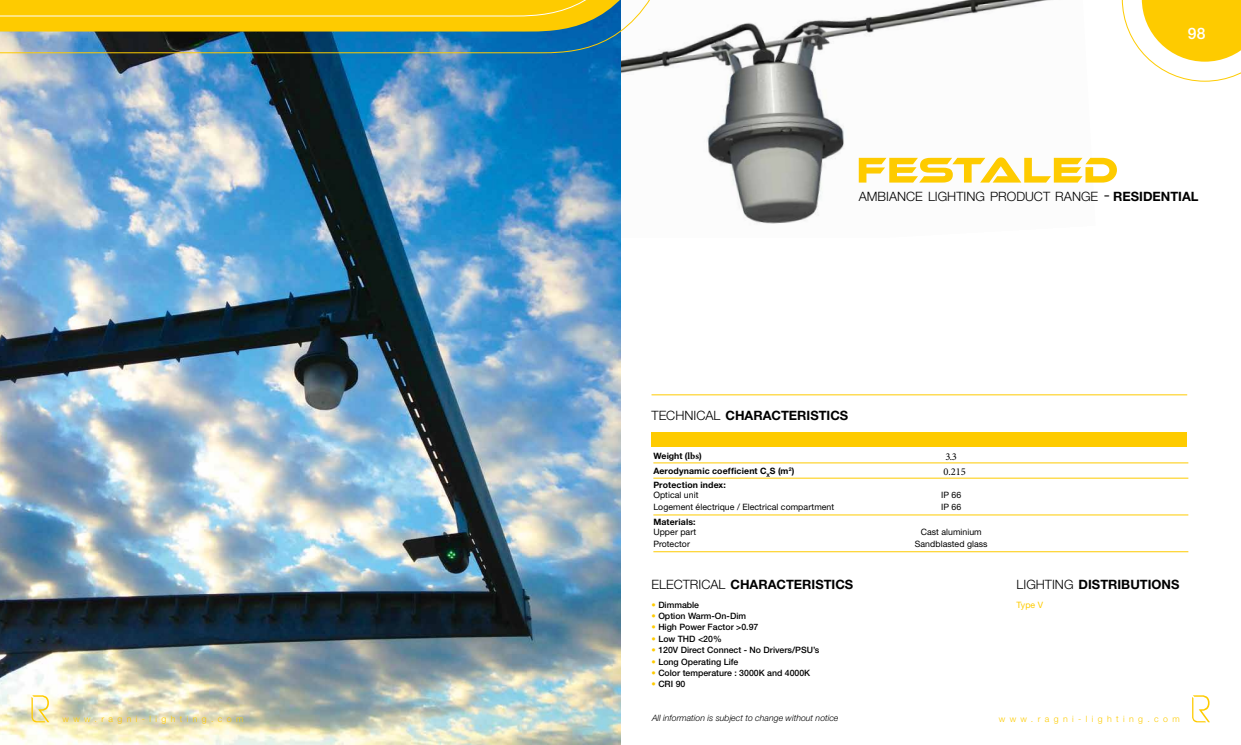
<style>
.page{position:relative;width:1241px;height:745px;background:#fff}
.page>*{position:absolute;margin:0;border:0;box-sizing:border-box;transform-origin:0 0}
.t1{font:500 15.75px "Helvetica Neue LT Std";color:#fff}
.t2{font:700 12.86px "Helvetica Neue LT Std";color:#000}
.t3{font:300 12.86px "Helvetica Neue LT Std";color:#000}
.t4{font:10.5px "Minion Pro";color:#000}
.t5{font:500 8.75px "Helvetica Neue LT Std";color:#000}
.t6{font:8.75px "Helvetica Neue LT Std";letter-spacing:.005em;color:#000}
.t7{font:700 8.75px/14.7px "Helvetica Neue LT Std";letter-spacing:.015em;color:#000}
.t8{font:300 8.75px "Helvetica Neue LT Std";letter-spacing:.5em;color:#fecb00}
.t9{font:italic 300 8.75px "Helvetica Neue LT Std";color:#000}
.t10{font:8.75px "Helvetica Neue LT Std";color:#fecb00}
.s1{font-size:18.38px}
.s2{font-weight:700}
.s3{font-weight:300}
.s4{font-family:"Minion Pro";font-size:9.62px}
.s5{color:#fecb00}
</style>
<div class="page">
<img style="left:620px;top:0;width:475px;height:237px">
<img style="left:0;top:57px;width:620px;height:687px">
<div style="left:651px;top:431px;width:535px;height:15px;background:#fecb00"></div>
<hr style="left:653px;top:462px;width:535px;height:1px;background:#fecb00">
<hr style="left:653px;top:477px;width:535px;height:1px;background:#fecb00">
<hr style="left:653px;top:514px;width:535px;height:1px;background:#fecb00">
<hr style="left:653px;top:551px;width:535px;height:1px;background:#fecb00">
<hr style="left:651px;top:394px;width:535px;height:1px;background:#fecb00">
<svg style="left:858px;top:157px;width:258px;height:25px"></svg>
<img style="left:0;top:0;width:659px;height:57px">
<svg style="left:0;top:0;width:646px;height:36px;background:#dabc25"></svg>
<svg style="left:1192px;top:695px;width:17px;height:26px"></svg>
<svg style="left:32px;top:694px;width:17px;height:27px"></svg>
<svg style="left:1121px;top:0;width:119px;height:82px"></svg>
<h1 class="t1" style="left:1187px;top:24px;width:19px">98</h1>
<h2 class="t3" style="left:858px;top:188px;width:341px">AMBIANCE LIGHTING PRODUCT RANGE <span class="s1">-</span> <span class="s2">RESIDENTIAL</span></h2>
<h2 class="t2" style="left:651px;top:407px;width:198px"><span class="s3">TECHNICAL</span> CHARACTERISTICS</h2>
<p class="t7" style="left:653px;top:448px;width:142px">Weight (<span class="s4">lbs</span>)<br>Aerodynamic coefficient C<sub>x</sub>S (m<sup>2</sup>)</p>
<p class="t4" style="left:943px;top:464px;width:24px">0.215</p>
<p class="t7" style="left:653px;top:477px;width:74px">Protection index:</p>
<p class="t6" style="left:653px;top:489px;width:47px">Optical unit</p>
<p class="t6" style="left:940px;top:489px;width:22px">IP 66</p>
<p class="t6" style="left:653px;top:501px;width:182px">Logement électrique / Electrical compartment</p>
<p class="t6" style="left:940px;top:501px;width:22px">IP 66</p>
<p class="t7" style="left:653px;top:513px;width:44px">Materials:</p>
<p class="t6" style="left:653px;top:526px;width:44px">Upper part</p>
<p class="t6" style="left:920px;top:526px;width:62px">Cast aluminium</p>
<p class="t6" style="left:653px;top:538px;width:38px">Protector</p>
<p class="t6" style="left:914px;top:538px;width:74px">Sandblasted glass</p>
<h2 class="t2" style="left:651px;top:576px;width:203px"><span class="s3">ELECTRICAL</span> CHARACTERISTICS</h2>
<h2 class="t2" style="left:1016px;top:576px;width:164px"><span class="s3">LIGHTING</span> DISTRIBUTIONS</h2>
<p class="t5" style="left:651px;top:599px;width:49px"><span class="s5">•</span> Dimmable</p>
<p class="t10" style="left:1016px;top:599px;width:28px">Type V</p>
<p class="t5" style="left:651px;top:610px;width:96px"><span class="s5">•</span> Option Warm-On-Dim</p>
<p class="t5" style="left:651px;top:621px;width:108px"><span class="s5">•</span> High Power Factor &gt;0.97</p>
<p class="t5" style="left:651px;top:633px;width:72px"><span class="s5">•</span> Low THD &lt;20%</p>
<p class="t5" style="left:651px;top:644px;width:169px"><span class="s5">•</span> 120V Direct Connect - No Drivers/PSU’s</p>
<p class="t5" style="left:651px;top:655px;width:88px"><span class="s5">•</span> Long Operating Life</p>
<p class="t5" style="left:651px;top:667px;width:160px"><span class="s5">•</span> Color temperature : 3000K and 4000K</p>
<p class="t5" style="left:651px;top:678px;width:35px"><span class="s5">•</span> CRI 90</p>
<p class="t8" style="left:63px;top:712px;width:182px">www.ragni-lighting.com</p>
<p class="t9" style="left:652px;top:712px;width:188px">All information is subject to change without notice</p>
<p class="t8" style="left:998px;top:712px;width:182px">www.ragni-lighting.com</p>
</div>
